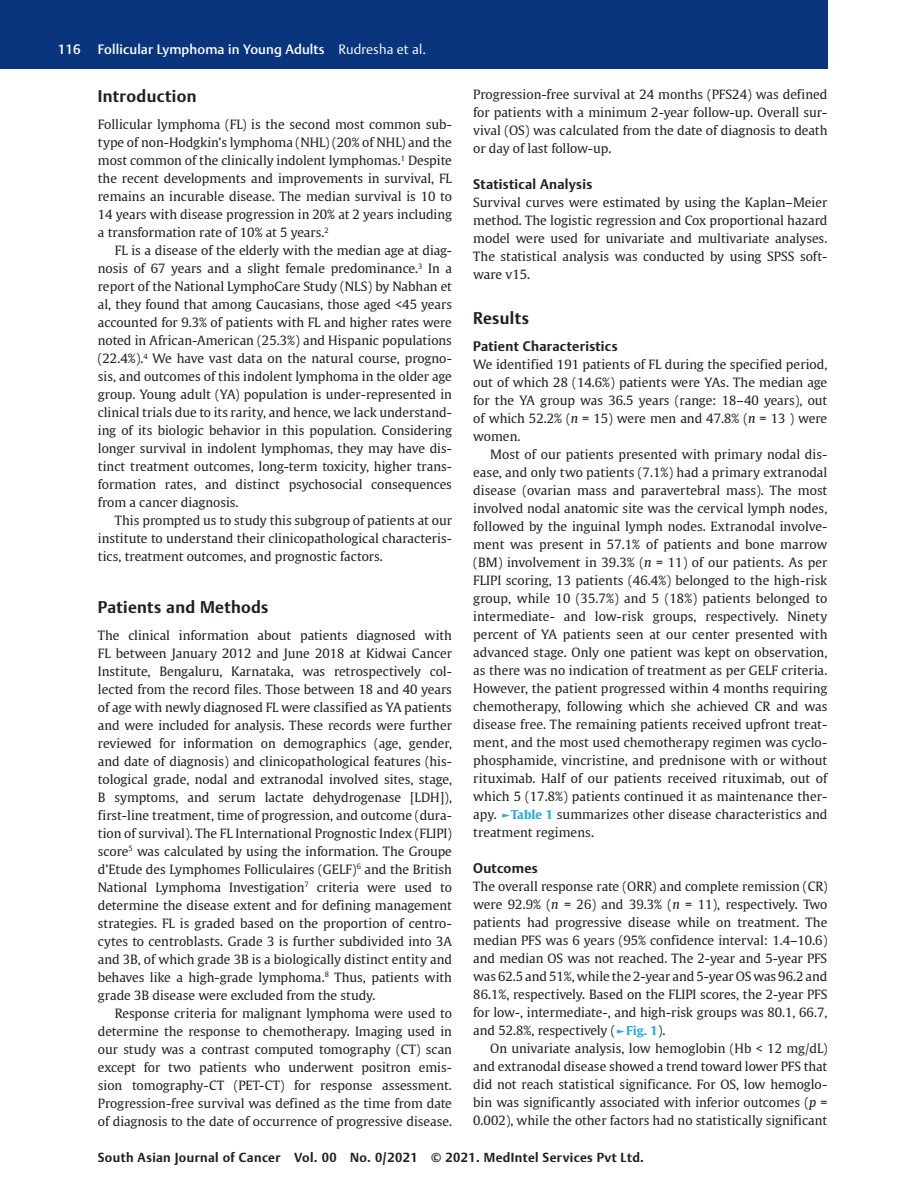
<style>
.page{position:relative;width:904px;height:1200px;background:#fff}
.page>*{position:absolute;margin:0;border:0;box-sizing:border-box;transform-origin:0 0}
.t1{font:700 16.5px "Thieme Argo 2011";letter-spacing:.02em;color:#231f20}
.t2{font:700 13.5px "Thieme Argo 2011";letter-spacing:.02em;color:#231f20}
.t3{font:500 13.5px "Thieme Argo 2011";letter-spacing:.01em;color:#fff}
.t4{font:12.75px/18px "Thieme Gulliver 2011";color:#231f20;text-align:justify}
.t5{font:700 12.75px "Thieme Argo 2011";letter-spacing:.03em;color:#231f20}
.s1{font-weight:300}
.s2{font-style:italic}
.s3{font-weight:700;font-size:12.15px;color:#2baae1}
</style>
<div class="page">
<div style="left:0;top:0;width:827px;height:68px;background:#08357c"></div>
<p class="t3" style="left:58px;top:41px;width:25px">116</p>
<p class="t3" style="left:98px;top:41px;width:329px">Follicular Lymphoma in Young Adults <span class="s1">Rudresha et al.</span></p>
<p class="t1" style="left:98px;top:85px;width:100px">Introduction</p>
<p class="t4" style="left:98px;top:115px;width:355px">Follicular lymphoma (FL) is the second most common sub&shy;type of non-Hodgkin’s lymphoma (NHL) (20% of NHL) and the most common of the clinically indolent lymphomas.<sup>1</sup> Despite the recent developments and improvements in survival, FL remains an incurable disease. The median survival is 10 to 14 years with disease progression in 20% at 2 years including a transformation rate of 10% at 5 years.<sup>2</sup></p>
<p class="t4" style="left:98px;top:241px;width:355px;text-indent:17px">FL is a disease of the elderly with the median age at diag&shy;nosis of 67 years and a slight female predominance.<sup>3</sup> In a report of the National LymphoCare Study (NLS) by Nabhan et al, they found that among Caucasians, those aged &lt;45 years accounted for 9.3% of patients with FL and higher rates were noted in African-American (25.3%) and Hispanic populations (22.4%).<sup>4</sup> We have vast data on the natural course, progno&shy;sis, and outcomes of this indolent lymphoma in the older age group. Young adult (YA) population is under-represented in clinical trials due to its rarity, and hence, we lack understand&shy;ing of its biologic behavior in this population. Considering longer survival in indolent lymphomas, they may have dis&shy;tinct treatment outcomes, long-term toxicity, higher trans&shy;formation rates, and distinct psychosocial consequences from a cancer diagnosis.</p>
<p class="t4" style="left:98px;top:511px;width:355px;text-indent:17px">This prompted us to study this subgroup of patients at our institute to understand their clinicopathological characteris&shy;tics, treatment outcomes, and prognostic factors.</p>
<p class="t1" style="left:98px;top:596px;width:172px">Patients and Methods</p>
<p class="t4" style="left:98px;top:625px;width:355px">The clinical information about patients diagnosed with FL between January 2012 and June 2018 at Kidwai Cancer Institute, Bengaluru, Karnataka, was retrospectively col&shy;lected from the record files. Those between 18 and 40 years of age with newly diagnosed FL were classified as YA patients and were included for analysis. These records were further reviewed for information on demographics (age, gender, and date of diagnosis) and clinicopathological features (his&shy;tological grade, nodal and extranodal involved sites, stage, B symptoms, and serum lactate dehydrogenase [LDH]), first-line treatment, time of progression, and outcome (dura&shy;tion of survival). The FL International Prognostic Index (FLIPI) score<sup>5</sup> was calculated by using the information. The Groupe d’Etude des Lymphomes Folliculaires (GELF)<sup>6</sup> and the British National Lymphoma Investigation<sup>7</sup> criteria were used to determine the disease extent and for defining management strategies. FL is graded based on the proportion of centro&shy;cytes to centroblasts. Grade 3 is further subdivided into 3A and 3B, of which grade 3B is a biologically distinct entity and behaves like a high-grade lymphoma.<sup>8</sup> Thus, patients with grade 3B disease were excluded from the study.</p>
<p class="t4" style="left:98px;top:1003px;width:355px;text-indent:17px">Response criteria for malignant lymphoma were used to determine the response to chemotherapy. Imaging used in our study was a contrast computed tomography (CT) scan except for two patients who underwent positron emis&shy;sion tomography-CT (PET-CT) for response assessment.<br>Progression-free survival was defined as the time from date of diagnosis to the date of occurrence of progressive disease.</p>
<p class="t4" style="left:473px;top:85px;width:355px">Progression-free survival at 24 months (PFS24) was defined for patients with a minimum 2-year follow-up. Overall sur&shy;vival (OS) was calculated from the date of diagnosis to death or day of last follow-up.</p>
<p class="t2" style="left:473px;top:176px;width:120px">Statistical Analysis</p>
<p class="t4" style="left:473px;top:193px;width:355px">Survival curves were estimated by using the Kaplan–Meier method. The logistic regression and Cox proportional hazard model were used for univariate and multivariate analyses.<br>The statistical analysis was conducted by using SPSS soft&shy;ware v15.</p>
<p class="t1" style="left:473px;top:307px;width:57px">Results</p>
<p class="t2" style="left:473px;top:338px;width:146px">Patient Characteristics</p>
<p class="t4" style="left:473px;top:355px;width:355px">We identified 191 patients of FL during the specified period, out of which 28 (14.6%) patients were YAs. The median age for the YA group was 36.5 years (range: 18–40 years), out of which 52.2% (<span class="s2">n</span> = 15) were men and 47.8% (<span class="s2">n</span> = 13 ) were women.</p>
<p class="t4" style="left:473px;top:445px;width:355px;text-indent:17px">Most of our patients presented with primary nodal dis&shy;ease, and only two patients (7.1%) had a primary extranodal disease (ovarian mass and paravertebral mass). The most involved nodal anatomic site was the cervical lymph nodes, followed by the inguinal lymph nodes. Extranodal involve&shy;ment was present in 57.1% of patients and bone marrow (BM) involvement in 39.3% (<span class="s2">n</span> = 11) of our patients. As per FLIPI scoring, 13 patients (46.4%) belonged to the high-risk group, while 10 (35.7%) and 5 (18%) patients belonged to intermediate- and low-risk groups, respectively. Ninety percent of YA patients seen at our center presented with advanced stage. Only one patient was kept on observation, as there was no indication of treatment as per GELF criteria.<br>However, the patient progressed within 4 months requiring chemotherapy, following which she achieved CR and was disease free. The remaining patients received upfront treat&shy;ment, and the most used chemotherapy regimen was cyclo&shy;phosphamide, vincristine, and prednisone with or without rituximab. Half of our patients received rituximab, out of which 5 (17.8%) patients continued it as maintenance ther&shy;apy. <span class="s3">►Table 1</span> summarizes other disease characteristics and treatment regimens.</p>
<p class="t2" style="left:473px;top:860px;width:66px">Outcomes</p>
<p class="t4" style="left:473px;top:877px;width:355px">The overall response rate (ORR) and complete remission (CR) were 92.9% (<span class="s2">n</span> = 26) and 39.3% (<span class="s2">n</span> = 11), respectively. Two patients had progressive disease while on treatment. The median PFS was 6 years (95% confidence interval: 1.4–10.6) and median OS was not reached. The 2-year and 5-year PFS was 62.5 and 51%, while the 2-year and 5-year OS was 96.2 and 86.1%, respectively. Based on the FLIPI scores, the 2-year PFS for low-, intermediate-, and high-risk groups was 80.1, 66.7, and 52.8%, respectively (<span class="s3">►Fig. 1</span>).</p>
<p class="t4" style="left:473px;top:1039px;width:355px;text-indent:17px">On univariate analysis, low hemoglobin (Hb &lt; 12 mg/dL) and extranodal disease showed a trend toward lower PFS that did not reach statistical significance. For OS, low hemoglo&shy;bin was significantly associated with inferior outcomes (<span class="s2">p</span> = 0.002), while the other factors had no statistically significant</p>
<p class="t5" style="left:98px;top:1149px;width:547px">South Asian Journal of Cancer Vol. 00 No. 0/2021 © 2021. MedIntel Services Pvt Ltd.</p>
</div>
